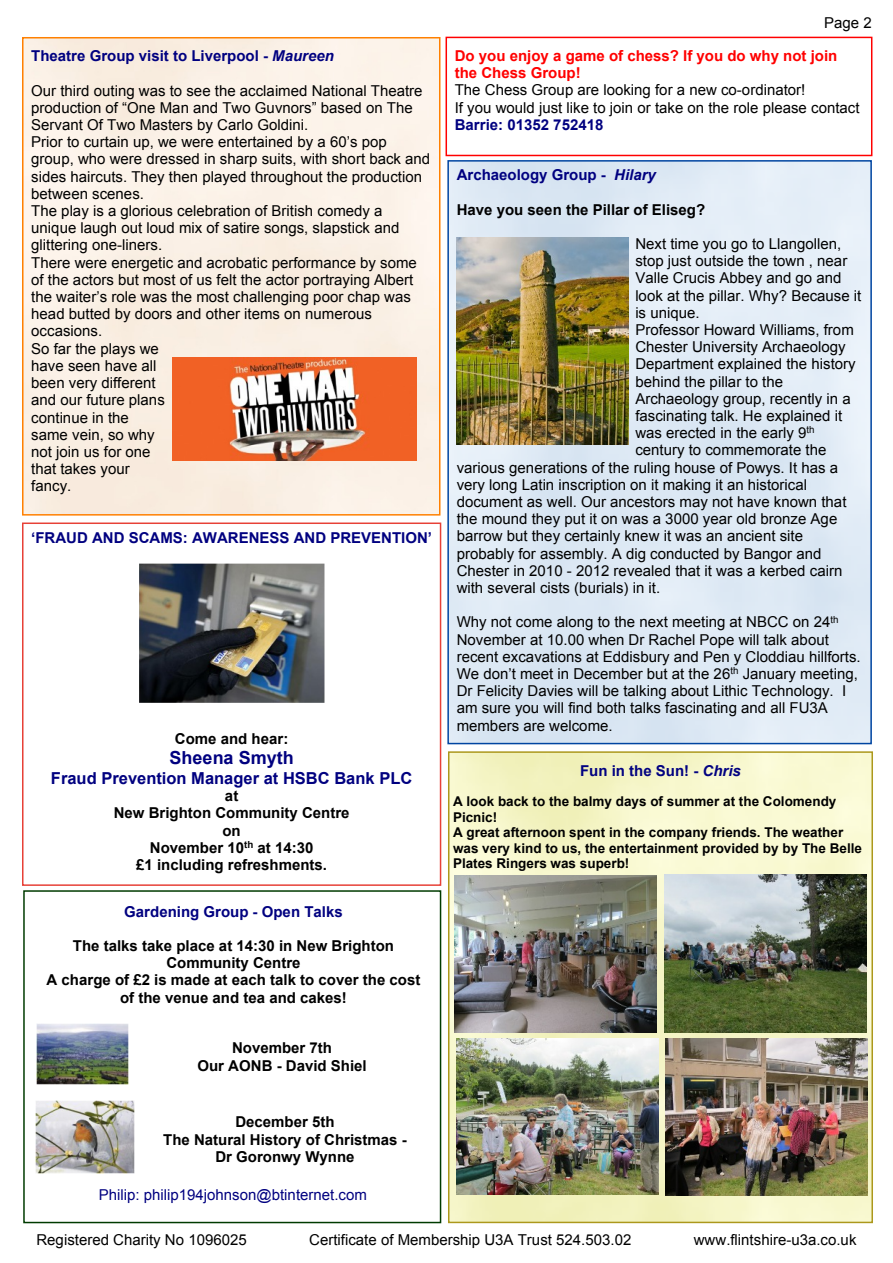
<style>
.page{position:relative;width:893px;height:1263px;background:#fff}
.page>*{position:absolute;margin:0;border:0;box-sizing:border-box;transform-origin:0 0}
.t1{font:700 18px "Arial";color:#000080}
.t2{font:700 16.5px "Arial";color:#000080}
.t3{font:15px/17.2px "Arial";color:#000}
.t4{font:700 15px/17.2px "Arial";color:#000;text-align:center}
.t5{font:700 15px "Arial";color:#000080}
.t6{font:700 15px/17.2px "Arial";color:#f00}
.t7{font:15px "Arial";color:#000080}
.t8{font:700 15px "Arial";color:#020281}
.t9{font:700 13.5px/15.5px "Arial";color:#000}
.s1{font-style:italic}
.s2{color:#020281}
</style>
<div class="page">
<img style="left:23px;top:37px;width:418px;height:666px">
<div style="left:22px;top:37px;width:418px;height:479px;border:2px solid #ff8000"></div>
<img style="left:173px;top:358px;width:243px;height:103px">
<div style="left:23px;top:890px;width:418px;height:333px;background:#fff;border:2px solid #003b00"></div>
<img style="left:35px;top:1101px;width:100px;height:73px">
<img style="left:37px;top:1024px;width:92px;height:60px">
<img style="left:451px;top:754px;width:419px;height:466px">
<div style="left:448px;top:751px;width:425px;height:472px;border:2px solid #ac981c"></div>
<img style="left:664px;top:875px;width:202px;height:157px">
<img style="left:456px;top:1039px;width:202px;height:156px">
<img style="left:666px;top:1038px;width:202px;height:158px">
<img style="left:454px;top:875px;width:202px;height:158px">
<img style="left:450px;top:163px;width:419px;height:578px">
<div style="left:447px;top:160px;width:425px;height:584px;border:2px solid #0045a1"></div>
<img style="left:457px;top:237px;width:172px;height:207px">
<div style="left:445px;top:37px;width:427px;height:119px;border:2px solid #f00"></div>
<p class="t5" style="left:31px;top:50px;width:304px">Theatre Group visit to Liverpool - <span class="s1">Maureen</span></p>
<p class="t3" style="left:31px;top:83px;width:401px">Our third outing was to see the acclaimed National Theatre production of “One Man and Two Guvnors” based on The Servant Of Two Masters by Carlo Goldini.<br>Prior to curtain up, we were entertained by a 60’s pop group, who were dressed in sharp suits, with short back and sides haircuts. They then played throughout the production between scenes.<br>The play is a glorious celebration of British comedy a unique laugh out loud mix of satire songs, slapstick and glittering one-liners.<br>There were energetic and acrobatic performance by some of the actors but most of us felt the actor portraying Albert the waiter’s role was the most challenging poor chap was head butted by doors and other items on numerous occasions.<br>So far the plays we<br>have seen have all<br>been very different<br>and our future plans<br>continue in the<br>same vein, so why<br>not join us for one<br>that takes your<br>fancy.</p>
<p class="t5" style="left:31px;top:532px;width:402px">‘FRAUD AND SCAMS: AWARENESS AND PREVENTION’</p>
<p class="t4" style="left:175px;top:732px;width:115px">Come and hear:</p>
<p class="t1" style="left:170px;top:751px;width:126px">Sheena Smyth</p>
<p class="t2" style="left:51px;top:771px;width:363px">Fraud Prevention Manager at HSBC Bank PLC</p>
<p class="t4" style="left:114px;top:789px;width:237px">at<br>New Brighton Community Centre on<br>November 10<sup>th</sup> at 14:30<br>£1 including refreshments.</p>
<p class="t5" style="left:124px;top:906px;width:220px">Gardening Group - Open Talks</p>
<p class="t4" style="left:47px;top:938px;width:375px">The talks take place at 14:30 in New Brighton Community Centre<br>A charge of £2 is made at each talk to cover the cost of the venue and tea and cakes!</p>
<p class="t4" style="left:197px;top:1041px;width:171px">November 7th<br>Our AONB - David Shiel</p>
<p class="t4" style="left:163px;top:1115px;width:245px">December 5th<br>The Natural History of Christmas -<br>Dr Goronwy Wynne</p>
<p class="t7" style="left:99px;top:1189px;width:270px">Philip: philip194johnson@btinternet.com</p>
<p class="t3" style="left:824px;top:15px;width:49px">Page 2</p>
<p class="t6" style="left:455px;top:48px;width:384px">Do you enjoy a game of chess? If you do why not join the Chess Group!</p>
<p class="t3" style="left:455px;top:83px;width:406px">The Chess Group are looking for a new co-ordinator!<br>If you would just like to join or take on the role please contact</p>
<p class="t5" style="left:455px;top:119px;width:150px">Barrie: 01352 752418</p>
<p class="t5" style="left:457px;top:169px;width:201px">Arch<span class="s2">aeolo</span>gy Group - <span class="s1">Hilary</span></p>
<p class="t4" style="left:457px;top:202px;width:250px">Have you seen the Pillar of Eliseg?</p>
<p class="t3" style="left:635px;top:236px;width:208px">Next time you go to Llangollen,</p>
<p class="t3" style="left:635px;top:254px;width:213px">stop just outside the town , near</p>
<p class="t3" style="left:635px;top:271px;width:208px">Valle Crucis Abbey and go and</p>
<p class="t3" style="left:635px;top:288px;width:228px">look at the pillar. Why? Because it</p>
<p class="t3" style="left:635px;top:305px;width:66px">is unique.</p>
<p class="t3" style="left:635px;top:322px;width:220px">Professor Howard Williams, from</p>
<p class="t3" style="left:635px;top:340px;width:212px">Chester University Archaeology</p>
<p class="t3" style="left:635px;top:357px;width:222px">Department explained the history</p>
<p class="t3" style="left:635px;top:374px;width:149px">behind the pillar to the</p>
<p class="t3" style="left:635px;top:391px;width:217px">Archaeology group, recently in a</p>
<p class="t3" style="left:635px;top:408px;width:208px">fascinating talk. He explained it</p>
<p class="t3" style="left:635px;top:426px;width:181px">was erected in the early 9<sup>th</sup></p>
<p class="t3" style="left:635px;top:443px;width:193px">century to commemorate the</p>
<p class="t3" style="left:457px;top:460px;width:383px">various generations of the ruling house of Powys. It has a</p>
<p class="t3" style="left:457px;top:477px;width:352px">very long Latin inscription on it making it an historical</p>
<p class="t3" style="left:457px;top:494px;width:391px">document as well. Our ancestors may not have known that</p>
<p class="t3" style="left:457px;top:512px;width:382px">the mound they put it on was a 3000 year old bronze Age</p>
<p class="t3" style="left:457px;top:529px;width:348px">barrow but they certainly knew it was an ancient site</p>
<p class="t3" style="left:457px;top:546px;width:366px">probably for assembly. A dig conducted by Bangor and</p>
<p class="t3" style="left:457px;top:563px;width:387px">Chester in 2010 - 2012 revealed that it was a kerbed cairn</p>
<p class="t3" style="left:457px;top:580px;width:205px">with several cists (burials) in it.</p>
<p class="t3" style="left:457px;top:615px;width:406px">Why not come along to the next meeting at NBCC on 24<sup>th </sup>November at 10.00 when Dr Rachel Pope will talk about recent excavations at Eddisbury and Pen y Cloddiau hillforts.<br>We don’t meet in December but at the 26<sup>th</sup> January meeting, Dr Felicity Davies will be talking about Lithic Technology. I am sure you will find both talks fascinating and all FU3A members are welcome.</p>
<p class="t8" style="left:580px;top:765px;width:162px">Fun in the Sun! - <span class="s1">Chris</span></p>
<p class="t9" style="left:453px;top:795px;width:411px">A look back to the balmy days of summer at the Colomendy Picnic!<br>A great afternoon spent in the company friends. The weather was very kind to us, the entertainment provided by by The Belle Plates Ringers was superb!</p>
<p class="t3" style="left:36px;top:1232px;width:212px">Registered Charity No 1096025</p>
<p class="t3" style="left:309px;top:1232px;width:324px">Certificate of Membership U3A Trust 524.503.02</p>
<p class="t3" style="left:694px;top:1232px;width:164px">www.flintshire-u3a.co.uk</p>
</div>
